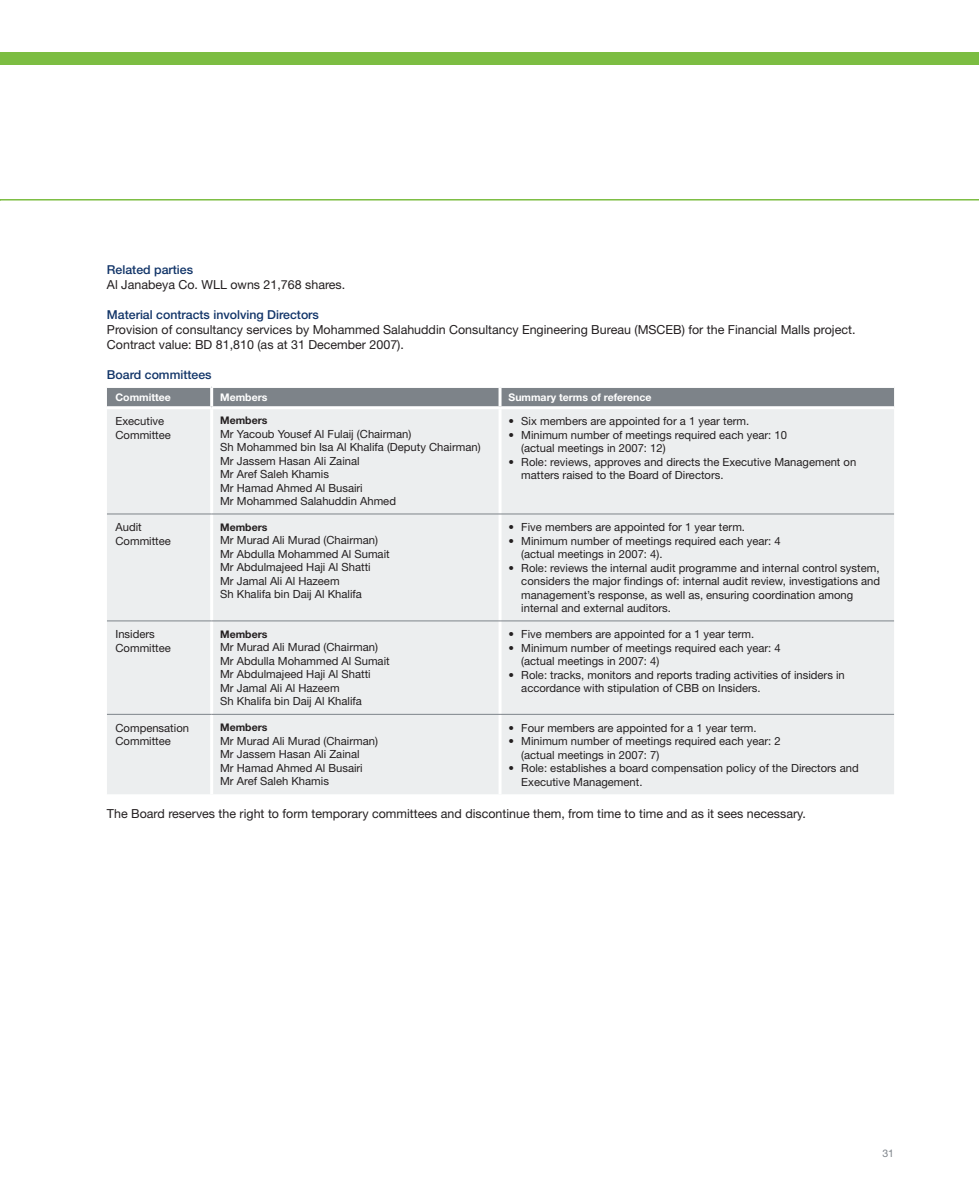
<style>
.page{position:relative;width:979px;height:1191px;background:#fff}
.page>*{position:absolute;margin:0;border:0;box-sizing:border-box;transform-origin:0 0}
.t1{font:12.45px/15px "Helvetica Neue";color:#231f20}
.t2{font:500 12.3px "Helvetica Neue";color:#113468}
.t3{font:11.25px/13.5px "Helvetica Neue";color:#231f20}
.t4{font:700 10.5px "Helvetica Neue";color:#fff}
.t5{font:700 10.5px "Helvetica Neue";color:#231f20}
.t6{font:10.5px "Helvetica Neue";color:#7d8389}
</style>
<div class="page">
<svg style="left:0;top:52px;width:1px;height:12px"></svg>
<div style="left:1px;top:52px;width:977px;height:12px;background:#7cbd42"></div>
<hr style="left:1px;top:199px;width:977px;height:1px;background:#7cbd42">
<div style="left:107px;top:388px;width:787px;height:18px;background:#7d8389"></div>
<div style="left:107px;top:409px;width:787px;height:385px;background:#eceeef"></div>
<hr style="left:210px;top:388px;width:3px;height:18px;background:#fff">
<hr style="left:498px;top:388px;width:3px;height:18px;background:#fff">
<hr style="left:210px;top:409px;width:3px;height:105px;background:#fff">
<hr style="left:498px;top:409px;width:3px;height:105px;background:#fff">
<hr style="left:210px;top:514px;width:3px;height:106px;background:#fff">
<hr style="left:498px;top:514px;width:3px;height:106px;background:#fff">
<hr style="left:210px;top:621px;width:3px;height:93px;background:#fff">
<hr style="left:498px;top:621px;width:3px;height:93px;background:#fff">
<hr style="left:210px;top:714px;width:3px;height:80px;background:#fff">
<hr style="left:498px;top:714px;width:3px;height:80px;background:#fff">
<hr style="left:107px;top:514px;width:105px;height:1px;background:#7d8389">
<hr style="left:212px;top:514px;width:288px;height:1px;background:#7d8389">
<hr style="left:500px;top:514px;width:394px;height:1px;background:#7d8389">
<hr style="left:107px;top:620px;width:105px;height:1px;background:#7d8389">
<hr style="left:212px;top:620px;width:288px;height:1px;background:#7d8389">
<hr style="left:500px;top:620px;width:394px;height:1px;background:#7d8389">
<hr style="left:107px;top:714px;width:105px;height:1px;background:#7d8389">
<hr style="left:212px;top:714px;width:288px;height:1px;background:#7d8389">
<hr style="left:500px;top:714px;width:394px;height:1px;background:#7d8389">
<p class="t2" style="left:107px;top:262px;width:88px">Related parties</p>
<p class="t1" style="left:107px;top:277px;width:240px">Al Janabeya Co. WLL owns 21,768 shares.</p>
<p class="t2" style="left:107px;top:307px;width:213px">Material contracts involving Directors</p>
<p class="t1" style="left:107px;top:322px;width:750px">Provision of consultancy services by Mohammed Salahuddin Consultancy Engineering Bureau (MSCEB) for the Financial Malls project.<br>Contract value: BD 81,810 (as at 31 December 2007).</p>
<p class="t2" style="left:107px;top:367px;width:106px">Board committees</p>
<p class="t4" style="left:115px;top:391px;width:57px">Committee</p>
<p class="t4" style="left:220px;top:391px;width:49px">Members</p>
<p class="t4" style="left:508px;top:391px;width:144px">Summary terms of reference</p>
<p class="t3" style="left:115px;top:414px;width:57px">Executive<br>Committee</p>
<p class="t5" style="left:220px;top:414px;width:49px">Members</p>
<p class="t3" style="left:508px;top:414px;width:242px">• Six members are appointed for a 1 year term.</p>
<p class="t3" style="left:521px;top:428px;width:267px;text-indent:-13px">• Minimum number of meetings required each year: 10 (actual meetings in 2007: 12)</p>
<p class="t3" style="left:521px;top:455px;width:336px;text-indent:-13px">• Role: reviews, approves and directs the Executive Management on matters raised to the Board of Directors.</p>
<p class="t3" style="left:220px;top:427px;width:262px">Mr Yacoub Yousef Al Fulaij (Chairman)<br>Sh Mohammed bin Isa Al Khalifa (Deputy Chairman)<br>Mr Jassem Hasan Ali Zainal<br>Mr Aref Saleh Khamis<br>Mr Hamad Ahmed Al Busairi<br>Mr Mohammed Salahuddin Ahmed</p>
<p class="t3" style="left:115px;top:520px;width:57px">Audit<br>Committee</p>
<p class="t5" style="left:220px;top:520px;width:49px">Members</p>
<p class="t3" style="left:220px;top:533px;width:171px">Mr Murad Ali Murad (Chairman)<br>Mr Abdulla Mohammed Al Sumait<br>Mr Abdulmajeed Haji Al Shatti<br>Mr Jamal Ali Al Hazeem<br>Sh Khalifa bin Daij Al Khalifa</p>
<p class="t3" style="left:115px;top:627px;width:57px">Insiders<br>Committee</p>
<p class="t5" style="left:220px;top:627px;width:49px">Members</p>
<p class="t3" style="left:220px;top:640px;width:171px">Mr Murad Ali Murad (Chairman)<br>Mr Abdulla Mohammed Al Sumait<br>Mr Abdulmajeed Haji Al Shatti<br>Mr Jamal Ali Al Hazeem<br>Sh Khalifa bin Daij Al Khalifa</p>
<p class="t3" style="left:508px;top:520px;width:238px">• Five members are appointed for 1 year term.</p>
<p class="t3" style="left:521px;top:534px;width:261px;text-indent:-13px">• Minimum number of meetings required each year: 4 (actual meetings in 2007: 4).</p>
<p class="t3" style="left:521px;top:561px;width:360px;text-indent:-13px">• Role: reviews the internal audit programme and internal control system, considers the major findings of: internal audit review, investigations and management’s response, as well as, ensuring coordination among internal and external auditors.</p>
<p class="t3" style="left:508px;top:627px;width:247px">• Five members are appointed for a 1 year term.</p>
<p class="t3" style="left:521px;top:641px;width:261px;text-indent:-13px">• Minimum number of meetings required each year: 4 (actual meetings in 2007: 4)</p>
<p class="t3" style="left:521px;top:668px;width:325px;text-indent:-13px">• Role: tracks, monitors and reports trading activities of insiders in accordance with stipulation of CBB on Insiders.</p>
<p class="t3" style="left:508px;top:721px;width:249px">• Four members are appointed for a 1 year term.</p>
<p class="t3" style="left:521px;top:734px;width:261px;text-indent:-13px">• Minimum number of meetings required each year: 2 (actual meetings in 2007: 7)</p>
<p class="t3" style="left:521px;top:761px;width:339px;text-indent:-13px">• Role: establishes a board compensation policy of the Directors and<br>Executive Management.</p>
<p class="t1" style="left:107px;top:806px;width:700px">The Board reserves the right to form temporary committees and discontinue them, from time to time and as it sees necessary.</p>
<p class="t3" style="left:115px;top:721px;width:75px">Compensation<br>Committee</p>
<p class="t5" style="left:220px;top:721px;width:49px">Members</p>
<p class="t3" style="left:220px;top:733px;width:159px">Mr Murad Ali Murad (Chairman)<br>Mr Jassem Hasan Ali Zainal<br>Mr Hamad Ahmed Al Busairi<br>Mr Aref Saleh Khamis</p>
<p class="t6" style="left:882px;top:1147px;width:13px">31</p>
</div>
